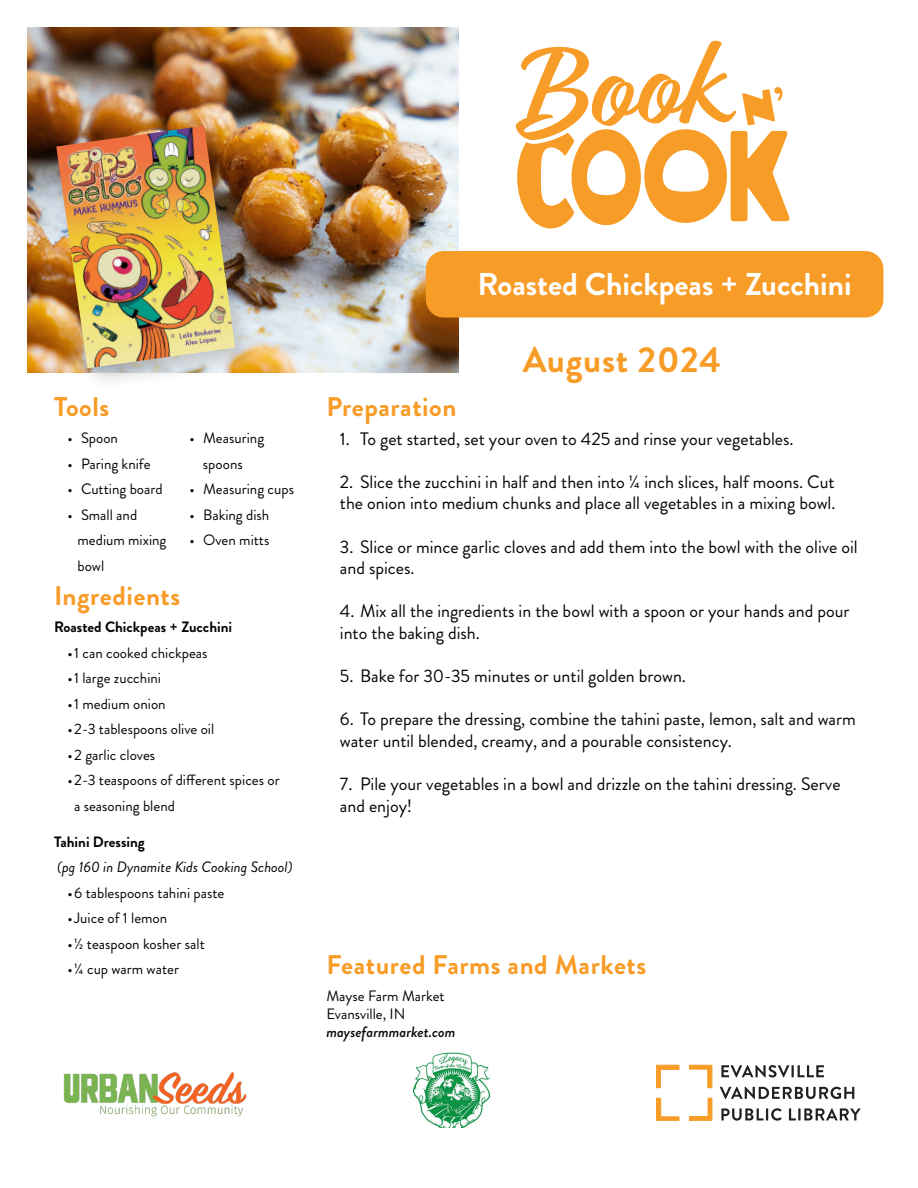
<style>
.page{position:relative;width:918px;height:1188px;background:#fff}
.page>*{position:absolute;margin:0;border:0;box-sizing:border-box;transform-origin:0 0}
.t1{font:700 36px "Brandon Grotesque";letter-spacing:.02em;color:#f89c28}
.t2{font:700 31.5px "Brandon Grotesque";color:#fff}
.t3{font:700 27px "Brandon Grotesque";letter-spacing:.02em;color:#f89c28}
.t4{font:18px/21.6px "Brandon Grotesque";color:#040503}
.t5{font:15px/25.5px "Brandon Grotesque";color:#040503}
.t6{font:italic 15px/25.5px "Brandon Grotesque";color:#040503}
.t7{font:700 15px "Brandon Grotesque";color:#040503}
.t8{font:italic 500 15px "Brandon Grotesque";color:#040503}
.s1{font-weight:700;font-style:normal}
</style>
<div class="page">
<img style="left:27px;top:27px;width:432px;height:345px">
<svg style="left:689px;top:1098px;width:24px;height:23px"></svg>
<svg style="left:689px;top:1065px;width:24px;height:23px"></svg>
<svg style="left:656px;top:1065px;width:24px;height:23px"></svg>
<svg style="left:656px;top:1098px;width:24px;height:23px"></svg>
<svg style="left:721px;top:1065px;width:103px;height:12px"></svg>
<svg style="left:720px;top:1087px;width:134px;height:12px"></svg>
<svg style="left:721px;top:1108px;width:61px;height:13px"></svg>
<svg style="left:789px;top:1108px;width:71px;height:12px"></svg>
<img style="left:414px;top:1052px;width:77px;height:76px">
<img style="left:63px;top:1072px;width:184px;height:45px">
<svg style="left:515px;top:40px;width:275px;height:188px"></svg>
<div style="left:426px;top:251px;width:457px;height:67px;background:#f89c28;border-radius:18px"></div>
<div style="left:52px;top:121px;width:207px;height:271px;background:#231f20;opacity:.2"></div>
<img style="left:56px;top:126px;width:179px;height:242px">
<p class="t2" style="left:478px;top:262px;width:376px">Roasted Chickpeas + Zucchini</p>
<p class="t3" style="left:54px;top:388px;width:57px">Tools</p>
<p class="t3" style="left:326px;top:388px;width:132px">Preparation</p>
<p class="t1" style="left:523px;top:335px;width:199px">August 2024</p>
<p class="t5" style="left:68px;top:426px;width:52px">• Spoon</p>
<p class="t5" style="left:68px;top:451px;width:85px">• Paring knife</p>
<p class="t5" style="left:68px;top:477px;width:97px">• Cutting board</p>
<p class="t5" style="left:77px;top:502px;width:91px;text-indent:-10px">• Small and medium mixing bowl</p>
<p class="t3" style="left:54px;top:577px;width:128px">Ingredients</p>
<p class="t5" style="left:190px;top:426px;width:76px;text-align:center">• Measuring spoons</p>
<p class="t5" style="left:190px;top:477px;width:106px">• Measuring cups</p>
<p class="t5" style="left:190px;top:502px;width:81px">• Baking dish</p>
<p class="t5" style="left:190px;top:528px;width:81px">• Oven mitts</p>
<p class="t7" style="left:54px;top:617px;width:180px">Roasted Chickpeas + Zucchini</p>
<p class="t5" style="left:68px;top:640px;width:142px">•1 can cooked chickpeas</p>
<p class="t5" style="left:68px;top:666px;width:95px">•1 large zucchini</p>
<p class="t5" style="left:68px;top:691px;width:100px">•1 medium onion</p>
<p class="t5" style="left:68px;top:717px;width:148px">•2-3 tablespoons olive oil</p>
<p class="t5" style="left:68px;top:742px;width:89px">•2 garlic cloves</p>
<p class="t5" style="left:74px;top:768px;width:207px;text-indent:-7px">•2-3 teaspoons of different spices or a seasoning blend</p>
<p class="t6" style="left:54px;top:829px;width:240px"><span class="s1">Tahini Dressing<br></span>(pg 160 in Dynamite Kids Cooking School)</p>
<p class="t5" style="left:68px;top:880px;width:158px">•6 tablespoons tahini paste</p>
<p class="t5" style="left:68px;top:906px;width:101px">•Juice of 1 lemon</p>
<p class="t5" style="left:68px;top:931px;width:139px">•½ teaspoon kosher salt</p>
<p class="t5" style="left:68px;top:957px;width:113px">•¼ cup warm water</p>
<p class="t4" style="left:340px;top:428px;width:455px">1. To get started, set your oven to 425 and rinse your vegetables.</p>
<p class="t4" style="left:340px;top:471px;width:497px">2. Slice the zucchini in half and then into ¼ inch slices, half moons. Cut the onion into medium chunks and place all vegetables in a mixing bowl.</p>
<p class="t4" style="left:340px;top:536px;width:519px">3. Slice or mince garlic cloves and add them into the bowl with the olive oil and spices.</p>
<p class="t4" style="left:340px;top:601px;width:511px">4. Mix all the ingredients in the bowl with a spoon or your hands and pour into the baking dish.</p>
<p class="t4" style="left:340px;top:665px;width:348px">5. Bake for 30-35 minutes or until golden brown.</p>
<p class="t4" style="left:340px;top:709px;width:517px">6. To prepare the dressing, combine the tahini paste, lemon, salt and warm water until blended, creamy, and a pourable consistency.</p>
<p class="t4" style="left:340px;top:773px;width:502px">7. Pile your vegetables in a bowl and drizzle on the tahini dressing. Serve and enjoy!</p>
<p class="t3" style="left:326px;top:945px;width:321px">Featured Farms and Markets</p>
<p class="t5" style="left:326px;top:983px;width:120px">Mayse Farm Market</p>
<p class="t5" style="left:326px;top:1001px;width:81px">Evansville, IN</p>
<p class="t8" style="left:326px;top:1021px;width:131px">maysefarmmarket.com</p>
</div>
